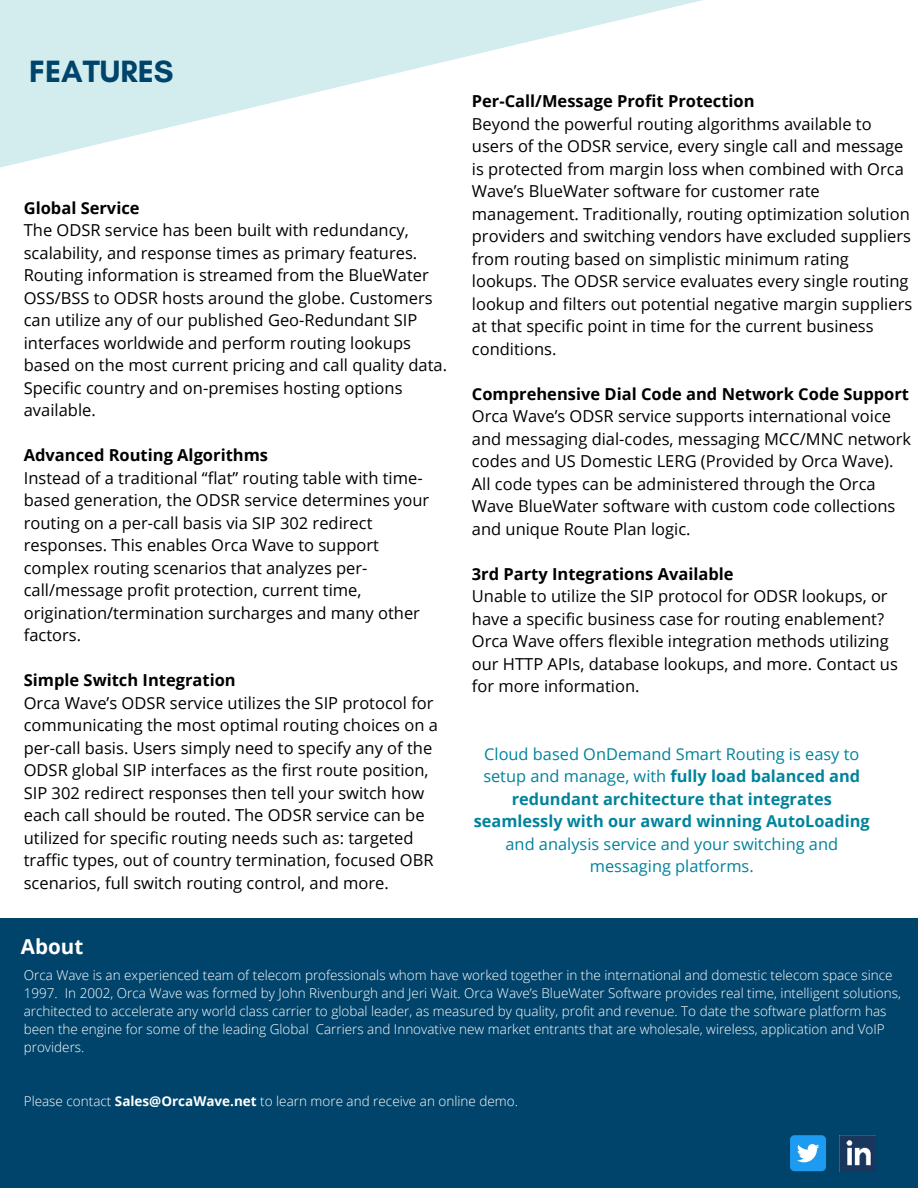
<style>
.page{position:relative;width:918px;height:1188px;background:#fff}
.page>*{position:absolute;margin:0;border:0;box-sizing:border-box;transform-origin:0 0}
.t1{font:700 31.35px "Glacial Indifference";color:#00446b}
.t2{font:700 20.55px "Open Sans";color:#fff}
.t3{font:16.5px/22.5px "Open Sans";color:#000}
.t4{font:700 16.5px "Open Sans";color:#000}
.t5{font:700 16.35px/22.5px "Open Sans";color:#00839c;text-align:center}
.t6{font:16.35px/22.5px "Open Sans";color:#00839c;text-align:center}
.t7{font:300 13.5px/18px "Open Sans";color:#fff}
.s1{font-weight:400}
.s2{font-weight:700}
</style>
<div class="page">
<svg style="left:0;top:0;width:702px;height:168px"></svg>
<div style="left:0;top:918px;width:918px;height:270px;background:#00446b"></div>
<img style="left:840px;top:1135px;width:36px;height:36px">
<div style="left:790px;top:1135px;width:36px;height:36px;background:#1d9bf0;border-radius:5px"></div>
<svg style="left:797px;top:1144px;width:22px;height:18px"></svg>
<h1 class="t1" style="left:29px;top:52px;width:146px">FEATURES</h1>
<p class="t4" style="left:24px;top:196px;width:117px">Global Service</p>
<p class="t3" style="left:24px;top:219px;width:425px">The ODSR service has been built with redundancy, scalability, and response times as primary features.<br>Routing information is streamed from the BlueWater OSS/BSS to ODSR hosts around the globe. Customers can utilize any of our published Geo-Redundant SIP interfaces worldwide and perform routing lookups based on the most current pricing and call quality data.<br>Specific country and on-premises hosting options available.</p>
<p class="t4" style="left:24px;top:444px;width:246px">Advanced Routing Algorithms</p>
<p class="t3" style="left:24px;top:466px;width:407px">Instead of a traditional “flat” routing table with time&shy;based generation, the ODSR service determines your routing on a per-call basis via SIP 302 redirect responses. This enables Orca Wave to support complex routing scenarios that analyzes per&shy;call/message profit protection, current time, origination/termination surcharges and many other factors.</p>
<p class="t4" style="left:24px;top:669px;width:213px">Simple Switch Integration</p>
<p class="t3" style="left:24px;top:691px;width:416px">Orca Wave’s ODSR service utilizes the SIP protocol for communicating the most optimal routing choices on a per-call basis. Users simply need to specify any of the ODSR global SIP interfaces as the first route position, SIP 302 redirect responses then tell your switch how each call should be routed. The ODSR service can be utilized for specific routing needs such as: targeted traffic types, out of country termination, focused OBR scenarios, full switch routing control, and more.</p>
<p class="t4" style="left:472px;top:89px;width:284px">Per-Call/Message Profit Protection</p>
<p class="t3" style="left:472px;top:112px;width:442px">Beyond the powerful routing algorithms available to users of the ODSR service, every single call and message is protected from margin loss when combined with Orca Wave’s BlueWater software for customer rate management. Traditionally, routing optimization solution providers and switching vendors have excluded suppliers from routing based on simplistic minimum rating lookups. The ODSR service evaluates every single routing lookup and filters out potential negative margin suppliers at that specific point in time for the current business conditions.</p>
<p class="t4" style="left:472px;top:382px;width:439px">Comprehensive Dial Code and Network Code Support</p>
<p class="t3" style="left:472px;top:404px;width:441px">Orca Wave’s ODSR service supports international voice and messaging dial-codes, messaging MCC/MNC network codes and US Domestic LERG (Provided by Orca Wave).<br>All code types can be administered through the Orca Wave BlueWater software with custom code collections and unique Route Plan logic.</p>
<p class="t4" style="left:472px;top:562px;width:263px">3rd Party Integrations Available</p>
<p class="t3" style="left:472px;top:584px;width:427px">Unable to utilize the SIP protocol for ODSR lookups, or have a specific business case for routing enablement?<br>Orca Wave offers flexible integration methods utilizing our HTTP APIs, database lookups, and more. Contact us for more information.</p>
<p class="t5" style="left:474px;top:742px;width:398px"><span class="s1">Cloud based OnDemand Smart Routing is easy to setup and manage, with</span> fully load balanced and redundant architecture that integrates seamlessly with our award winning AutoLoading</p>
<p class="t6" style="left:506px;top:832px;width:334px">and analysis service and your switching and messaging platforms.</p>
<p class="t2" style="left:21px;top:932px;width:64px">About</p>
<p class="t7" style="left:24px;top:966px;width:879px">Orca Wave is an experienced team of telecom professionals whom have worked together in the international and domestic telecom space since 1997. In 2002, Orca Wave was formed by John Rivenburgh and Jeri Wait. Orca Wave’s BlueWater Software provides real time, intelligent solutions, architected to accelerate any world class carrier to global leader, as measured by quality, profit and revenue. To date the software platform has been the engine for some of the leading Global Carriers and Innovative new market entrants that are wholesale, wireless, application and VoIP providers.</p>
<p class="t7" style="left:24px;top:1092px;width:496px">Please contact <span class="s2">Sales@OrcaWave.net</span> to learn more and receive an online demo.</p>
</div>
